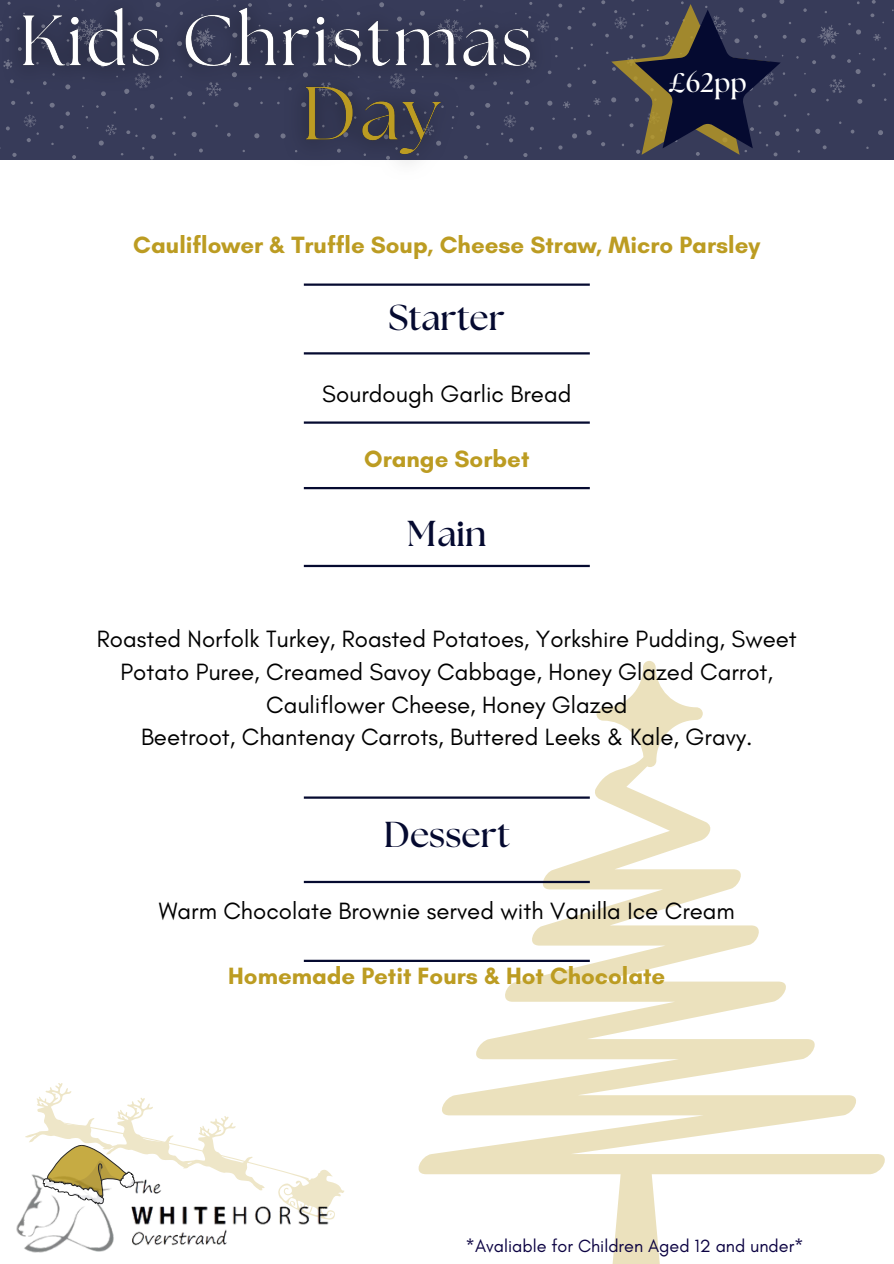
<style>
.page{position:relative;width:894px;height:1264px;background:#fff}
.page>*{position:absolute;margin:0;border:0;box-sizing:border-box;transform-origin:0 0}
.t1{font:700 36px "The Seasons";color:#050a30}
.t2{font:700 27px "The Seasons";color:#fff}
.t3{font:24px/32.7px "Glacial Indifference";color:#000;text-align:center}
.t4{font:700 24px "Glacial Indifference";color:#bc9c22}
.t5{font:18px "Glacial Indifference";color:#0b0242}
</style>
<div class="page">
<svg style="left:412px;top:661px;width:473px;height:602px"></svg>
<div style="left:0;top:0;width:893px;height:160px;background:#373b59"></div>
<svg style="left:16px;top:1083px;width:328px;height:170px"></svg>
<hr style="left:304px;top:283px;width:285px;height:3px;background:#050a30">
<hr style="left:304px;top:352px;width:285px;height:2px;background:#050a30">
<hr style="left:304px;top:565px;width:285px;height:2px;background:#050a30">
<hr style="left:304px;top:421px;width:285px;height:3px;background:#050a30">
<hr style="left:304px;top:487px;width:285px;height:2px;background:#050a30">
<hr style="left:304px;top:796px;width:285px;height:2px;background:#050a30">
<hr style="left:304px;top:880px;width:285px;height:3px;background:#050a30">
<img style="left:7px;top:1px;width:270px;height:92px">
<svg style="left:11px;top:101px;width:4px;height:4px"></svg>
<svg style="left:138px;top:16px;width:5px;height:5px"></svg>
<svg style="left:50px;top:103px;width:5px;height:5px"></svg>
<svg style="left:12px;top:153px;width:5px;height:4px"></svg>
<svg style="left:87px;top:57px;width:4px;height:5px"></svg>
<svg style="left:65px;top:111px;width:5px;height:5px"></svg>
<svg style="left:60px;top:125px;width:4px;height:4px"></svg>
<svg style="left:101px;top:91px;width:5px;height:5px"></svg>
<svg style="left:111px;top:42px;width:5px;height:4px"></svg>
<svg style="left:115px;top:11px;width:5px;height:5px"></svg>
<svg style="left:116px;top:68px;width:9px;height:9px"></svg>
<svg style="left:6px;top:126px;width:4px;height:4px"></svg>
<svg style="left:10px;top:79px;width:4px;height:4px"></svg>
<svg style="left:124px;top:89px;width:5px;height:5px"></svg>
<svg style="left:72px;top:155px;width:4px;height:4px"></svg>
<svg style="left:66px;top:62px;width:4px;height:4px"></svg>
<svg style="left:18px;top:47px;width:4px;height:4px"></svg>
<svg style="left:65px;top:84px;width:5px;height:5px"></svg>
<svg style="left:126px;top:130px;width:12px;height:7px"></svg>
<svg style="left:130px;top:38px;width:4px;height:4px"></svg>
<svg style="left:101px;top:63px;width:4px;height:4px"></svg>
<svg style="left:43px;top:73px;width:12px;height:12px"></svg>
<svg style="left:41px;top:24px;width:4px;height:4px"></svg>
<svg style="left:207px;top:58px;width:5px;height:4px"></svg>
<svg style="left:187px;top:91px;width:5px;height:5px"></svg>
<svg style="left:248px;top:3px;width:4px;height:4px"></svg>
<svg style="left:177px;top:41px;width:5px;height:5px"></svg>
<svg style="left:224px;top:26px;width:13px;height:12px"></svg>
<svg style="left:156px;top:2px;width:4px;height:5px"></svg>
<svg style="left:151px;top:134px;width:5px;height:5px"></svg>
<svg style="left:150px;top:104px;width:5px;height:5px"></svg>
<svg style="left:199px;top:148px;width:4px;height:4px"></svg>
<svg style="left:233px;top:102px;width:5px;height:5px"></svg>
<svg style="left:232px;top:72px;width:5px;height:5px"></svg>
<svg style="left:191px;top:132px;width:6px;height:5px"></svg>
<svg style="left:150px;top:156px;width:4px;height:3px"></svg>
<svg style="left:159px;top:38px;width:4px;height:4px"></svg>
<svg style="left:188px;top:63px;width:4px;height:4px"></svg>
<svg style="left:227px;top:133px;width:4px;height:4px"></svg>
<svg style="left:247px;top:17px;width:4px;height:3px"></svg>
<svg style="left:223px;top:62px;width:4px;height:4px"></svg>
<svg style="left:254px;top:133px;width:5px;height:5px"></svg>
<svg style="left:194px;top:28px;width:21px;height:21px"></svg>
<svg style="left:206px;top:82px;width:15px;height:14px"></svg>
<svg style="left:41px;top:38px;width:11px;height:12px"></svg>
<svg style="left:99px;top:124px;width:18px;height:21px"></svg>
<svg style="left:249px;top:37px;width:8px;height:7px"></svg>
<svg style="left:3px;top:59px;width:9px;height:10px"></svg>
<svg style="left:135px;top:73px;width:15px;height:15px"></svg>
<svg style="left:76px;top:19px;width:27px;height:26px"></svg>
<svg style="left:24px;top:115px;width:15px;height:27px"></svg>
<svg style="left:0;top:16px;width:11px;height:26px"></svg>
<svg style="left:277px;top:0;width:616px;height:157px"></svg>
<img style="left:272px;top:57px;width:201px;height:106px">
<hr style="left:304px;top:959px;width:285px;height:3px;background:#050a30">
<p class="t2" style="left:668px;top:71px;width:80px">£62pp</p>
<p class="t4" style="left:133px;top:230px;width:628px">Cauliflower &amp; Truffle Soup, Cheese Straw, Micro Parsley</p>
<p class="t1" style="left:388px;top:301px;width:118px">Starter</p>
<p class="t3" style="left:322px;top:377px;width:250px">Sourdough Garlic Bread</p>
<p class="t4" style="left:364px;top:444px;width:167px">Orange Sorbet</p>
<p class="t1" style="left:407px;top:517px;width:80px">Main</p>
<p class="t3" style="left:97px;top:622px;width:701px">Roasted Norfolk Turkey, Roasted Potatoes, Yorkshire Pudding, Sweet<br>Potato Puree, Creamed Savoy Cabbage, Honey Glazed Carrot,<br>Cauliflower Cheese, Honey Glazed</p>
<p class="t3" style="left:141px;top:720px;width:613px">Beetroot, Chantenay Carrots, Buttered Leeks &amp; Kale, Gravy.</p>
<p class="t1" style="left:383px;top:817px;width:128px">Dessert</p>
<p class="t3" style="left:159px;top:893px;width:577px">Warm Chocolate Brownie served with Vanilla Ice Cream</p>
<p class="t4" style="left:228px;top:961px;width:438px">Homemade Petit Fours &amp; Hot Chocolate</p>
<p class="t5" style="left:465px;top:1234px;width:339px">*Avaliable for Children Aged 12 and under*</p>
</div>
